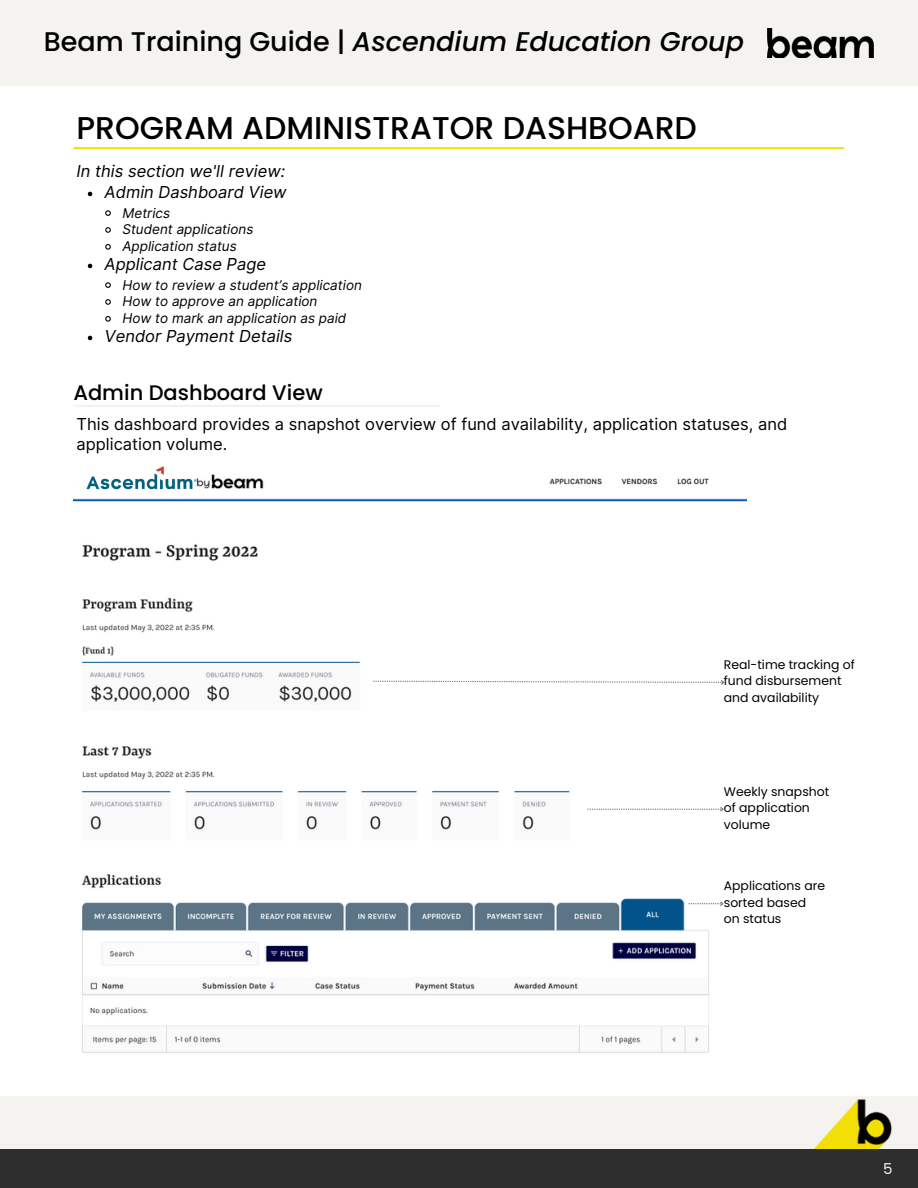
<style>
.page{position:relative;width:918px;height:1188px;background:#fff}
.page>*{position:absolute;margin:0;border:0;box-sizing:border-box;transform-origin:0 0}
.t1{font:500 31.5px "Poppins";color:#000}
.t2{font:italic 500 27px "Poppins";color:#000}
.t3{font:500 21px "Poppins";color:#000}
.t4{font:16.5px/19.2px "Inter";color:#000}
.t5{font:italic 16.5px "Inter";color:#000}
.t6{font:15px "Poppins";color:#f4f3ef}
.t7{font:italic 13.5px/16.8px "Inter";color:#000}
.t8{font:12.45px/16.5px "Poppins";color:#000}
.s1{font-style:normal}
</style>
<div class="page">
<hr style="left:73px;top:147px;width:771px;height:2px;background:#f5e208">
<img style="left:73px;top:466px;width:674px;height:587px">
<div style="left:76px;top:467px;width:113px;height:30px;background:#fff"></div>
<img style="left:86px;top:467px;width:111px;height:23px">
<svg style="left:689px;top:900px;width:36px;height:7px"></svg>
<div style="left:373px;top:632px;width:294px;height:97px;background:#fff"></div>
<svg style="left:373px;top:679px;width:353px;height:7px"></svg>
<svg style="left:88px;top:192px;width:4px;height:4px"></svg>
<svg style="left:105px;top:210px;width:6px;height:6px"></svg>
<svg style="left:105px;top:227px;width:6px;height:6px"></svg>
<svg style="left:105px;top:244px;width:6px;height:6px"></svg>
<svg style="left:88px;top:264px;width:4px;height:4px"></svg>
<svg style="left:105px;top:282px;width:6px;height:6px"></svg>
<svg style="left:105px;top:299px;width:6px;height:6px"></svg>
<svg style="left:105px;top:316px;width:6px;height:6px"></svg>
<svg style="left:88px;top:336px;width:4px;height:4px"></svg>
<svg style="left:587px;top:806px;width:138px;height:6px"></svg>
<div style="left:0;top:0;width:918px;height:86px;background:#f4f3ef"></div>
<img style="left:767px;top:28px;width:107px;height:30px">
<hr style="left:73px;top:405px;width:367px;height:2px;background:#f4f3ef">
<div style="left:0;top:1096px;width:918px;height:73px;background:#f4f3ef"></div>
<img style="left:813px;top:1099px;width:79px;height:50px">
<div style="left:0;top:1149px;width:918px;height:39px;background:#2e2e2e"></div>
<h2 class="t2" style="left:44px;top:23px;width:702px"><span class="s1">Beam Training Guide |</span> Ascendium Education Group</h2>
<h1 class="t1" style="left:77px;top:106px;width:622px">PROGRAM ADMINISTRATOR DASHBOARD</h1>
<p class="t5" style="left:77px;top:161px;width:210px">In this section we'll review:</p>
<p class="t5" style="left:105px;top:183px;width:184px">Admin Dashboard View</p>
<p class="t7" style="left:122px;top:204px;width:132px">Metrics<br>Student applications<br>Application status</p>
<p class="t5" style="left:105px;top:255px;width:163px">Applicant Case Page</p>
<p class="t7" style="left:122px;top:276px;width:241px">How to review a student’s application<br>How to approve an application<br>How to mark an application as paid</p>
<p class="t5" style="left:105px;top:327px;width:189px">Vendor Payment Details</p>
<h3 class="t3" style="left:73px;top:378px;width:251px">Admin Dashboard View</h3>
<p class="t4" style="left:77px;top:415px;width:712px">This dashboard provides a snapshot overview of fund availability, application statuses, and application volume.</p>
<p class="t8" style="left:724px;top:656px;width:133px">Real-time tracking of fund disbursement and availability</p>
<p class="t8" style="left:724px;top:783px;width:107px">Weekly snapshot of application volume</p>
<p class="t8" style="left:724px;top:878px;width:103px">Applications are sorted based on status</p>
<p class="t6" style="left:883px;top:1158px;width:11px">5</p>
</div>
